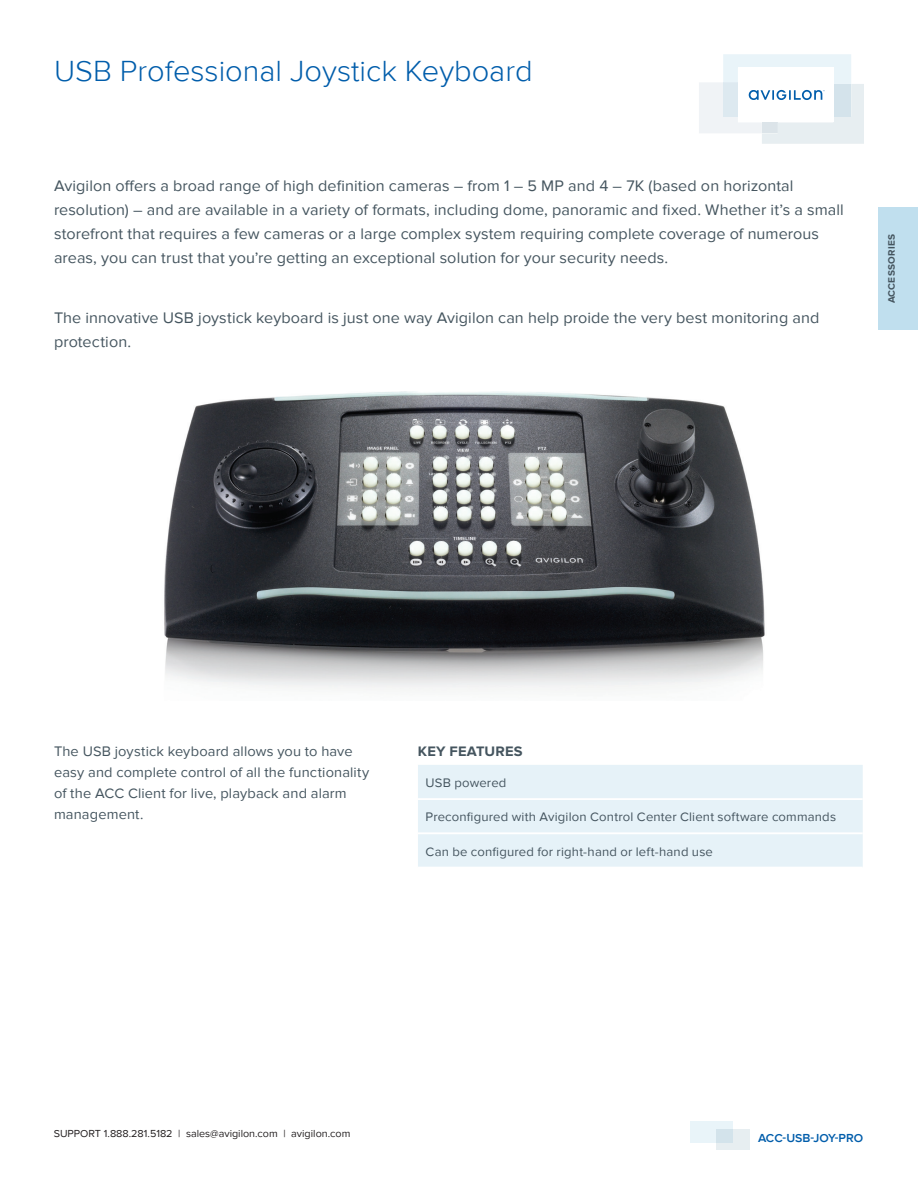
<style>
.page{position:relative;width:918px;height:1188px;background:#fff}
.page>*{position:absolute;margin:0;border:0;box-sizing:border-box;transform-origin:0 0}
.Main_Title{font:300 30px "Proxima Nova";color:#015dab}
.Body{font:15.75px/24px "Proxima Nova";letter-spacing:.005em;color:#45555f}
.Body-2{font:14.25px/21px "Proxima Nova";letter-spacing:.01em;color:#45555f}
.Section_Headings{font:700 14.25px "Proxima Nova";letter-spacing:.015em;color:#45555f}
.Spec_body{font:12.75px "Proxima Nova";letter-spacing:.015em;color:#45555f}
.t1{font:600 12px "Proxima Nova";color:#015dab}
.t2{font:10.5px "Proxima Nova";color:#231f20}
.t3{font:700 9.75px "Proxima Nova";letter-spacing:.025em;color:#45555f}
</style>
<div class="page">
<img style="left:164px;top:392px;width:601px;height:297px">
<div style="left:418px;top:765px;width:445px;height:102px;background:#e6f2f8"></div>
<hr style="left:418px;top:798px;width:445px;height:2px;background:#fff">
<hr style="left:418px;top:832px;width:445px;height:2px;background:#fff">
<div style="left:716px;top:1129px;width:33px;height:20px;background:#e7eef1"></div>
<svg style="left:690px;top:1121px;width:43px;height:21px"></svg>
<div style="left:878px;top:207px;width:40px;height:123px;background:#c0dfee"></div>
<svg style="left:699px;top:54px;width:165px;height:90px"></svg>
<p class="Main_Title" style="left:54px;top:53px;width:480px">USB Professional Joystick Keyboard</p>
<p class="Body" style="left:54px;top:174px;width:791px">Avigilon offers a broad range of high definition cameras – from 1 – 5 MP and 4 – 7K (based on horizontal resolution) – and are available in a variety of formats, including dome, panoramic and fixed. Whether it’s a small storefront that requires a few cameras or a large complex system requiring complete coverage of numerous areas, you can trust that you’re getting an exceptional solution for your security needs.</p>
<p class="Body" style="left:54px;top:306px;width:767px">The innovative USB joystick keyboard is just one way Avigilon can help proide the very best monitoring and protection.</p>
<p class="t3" style="left:886px;top:303px;width:71px;rotate:-90deg">ACCESSORIES</p>
<p class="Body-2" style="left:54px;top:741px;width:317px">The USB joystick keyboard allows you to have easy and complete control of all the functionality of the ACC Client for live, playback and alarm management.</p>
<p class="Section_Headings" style="left:418px;top:744px;width:106px">KEY FEATURES</p>
<p class="Spec_body" style="left:426px;top:775px;width:82px">USB powered</p>
<p class="Spec_body" style="left:426px;top:810px;width:412px">Preconfigured with Avigilon Control Center Client software commands</p>
<p class="Spec_body" style="left:426px;top:844px;width:289px">Can be configured for right-hand or left-hand use</p>
<p class="t2" style="left:54px;top:1128px;width:298px">SUPPORT 1.888.281.5182 | sales@avigilon.com | avigilon.com</p>
<p class="t1" style="left:758px;top:1131px;width:107px">ACC-USB-JOY-PRO</p>
</div>
